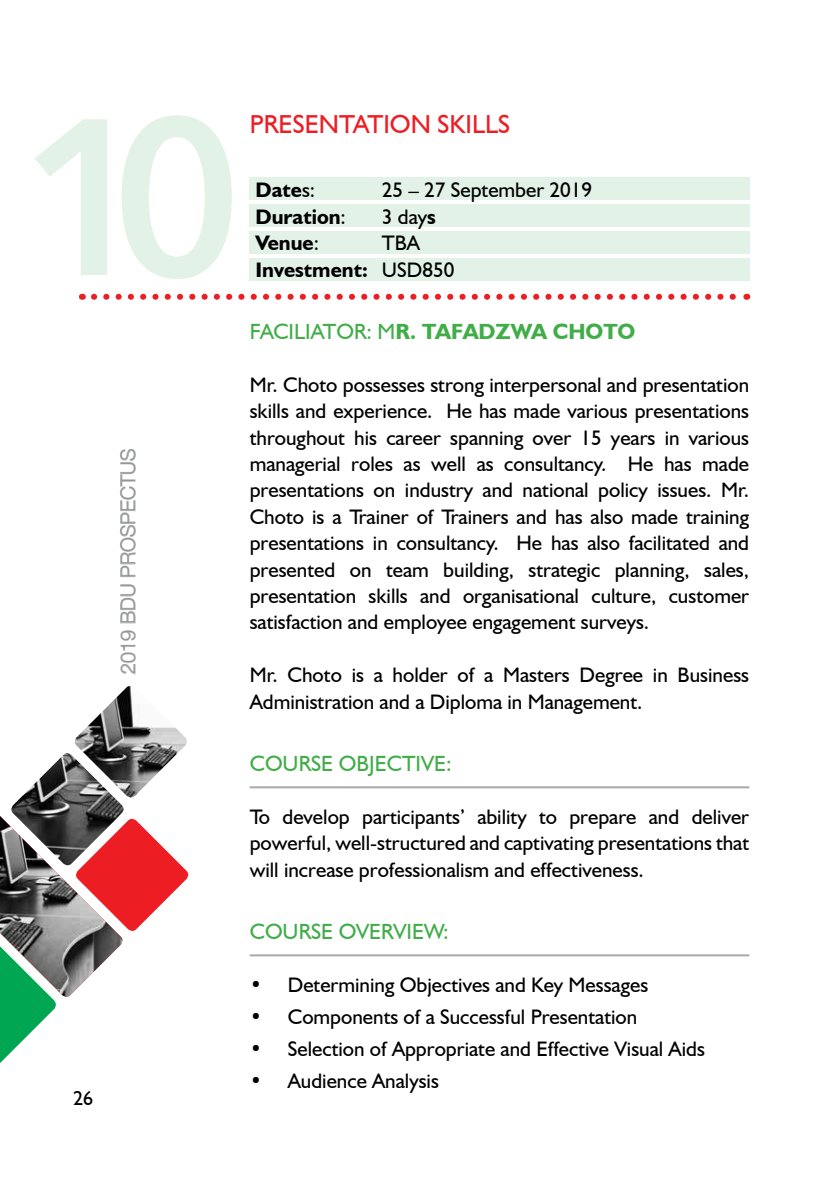
<style>
.page{position:relative;width:840px;height:1191px;background:#fff}
.page>*{position:absolute;margin:0;border:0;box-sizing:border-box;transform-origin:0 0}
.t1{font:600 220px "Avenir Next";color:#e3f2e7}
.t2{font:26px "Humanist 521 BT";color:#ed1d24}
.t3{font:22px "Humanist 521 BT";color:#41ad49}
.t4{font:700 22px "Humanist 521 BT";color:#41ad49}
.t5{font:21px/26.4px "Humanist 521 BT";color:#000;text-align:justify}
.t6{font:700 21px/26.4px "Humanist 521 BT";color:#000}
.t7{font:300 20px "Helvetica Neue";color:#939598}
.t8{font:20px "Humanist 521 BT";color:#000}
.s1{font-weight:400}
.s2{font-weight:700}
</style>
<div class="page">
<svg style="left:120px;top:630px;width:16px;height:44px"></svg>
<svg style="left:120px;top:584px;width:16px;height:40px"></svg>
<svg style="left:120px;top:449px;width:16px;height:128px"></svg>
<svg style="left:0;top:818px;width:189px;height:245px"></svg>
<img style="left:0;top:816px;width:125px;height:183px">
<img style="left:9px;top:753px;width:117px;height:114px">
<img style="left:72px;top:685px;width:115px;height:115px">
<div style="left:249px;top:231px;width:500px;height:22px;background:#e3f2e7"></div>
<div style="left:249px;top:258px;width:500px;height:22px;background:#e3f2e7"></div>
<div style="left:249px;top:204px;width:500px;height:22px;background:#e3f2e7"></div>
<div style="left:249px;top:177px;width:500px;height:23px;background:#e3f2e7"></div>
<svg style="left:94px;top:294px;width:642px;height:6px"></svg>
<hr style="left:249px;top:954px;width:500px;height:2px;background:#a7a9ac">
<hr style="left:249px;top:786px;width:500px;height:2px;background:#a7a9ac">
<h1 class="t1" style="left:19px;top:10px;width:226px">10</h1>
<p class="t2" style="left:249px;top:108px;width:30px">Presentation</p>
<p class="t2" style="left:437px;top:108px;width:25px">Skills</p>
<p class="t6" style="left:255px;top:176px;width:61px">Date<span class="s1">s:</span></p>
<p class="t5" style="left:381px;top:177px;width:211px">25 – 27 September 2019</p>
<p class="t6" style="left:255px;top:203px;width:92px">Duration<span class="s1">:</span></p>
<p class="t5" style="left:381px;top:203px;width:55px">3 day<span class="s2">s</span></p>
<p class="t6" style="left:255px;top:229px;width:65px">Venue<span class="s1">:</span></p>
<p class="t6" style="left:255px;top:229px;width:200px;text-indent:126px"><span class="s1">TBA<br></span>Investment: <span class="s1">USD850</span></p>
<p class="t7" style="left:112px;top:674px;width:227px;rotate:-90deg">2019 BDU PROSPECTUS</p>
<p class="t8" style="left:73px;top:1086px;width:22px">26</p>
<p class="t3" style="left:249px;top:318px;width:24px">Faciliator</p>
<p class="t4" style="left:366px;top:318px;width:270px"><span class="s1">: M</span>r. Tafadzwa Choto</p>
<p class="t5" style="left:249px;top:371px;width:500px">Mr. Choto possesses strong interpersonal and presentation skills and experience. He has made various presentations throughout his career spanning over 15 years in various managerial roles as well as consultancy. He has made presentations on industry and national policy issues. Mr.<br>Choto is a Trainer of Trainers and has also made training presentations in consultancy. He has also facilitated and presented on team building, strategic planning, sales, presentation skills and organisational culture, customer satisfaction and employee engagement surveys.</p>
<p class="t5" style="left:249px;top:661px;width:500px">Mr. Choto is a holder of a Masters Degree in Business<br>Administration and a Diploma in Management.</p>
<p class="t3" style="left:249px;top:750px;width:203px">COURSE OBJECTIVE:</p>
<p class="t5" style="left:249px;top:803px;width:500px">To develop participants’ ability to prepare and deliver powerful, well-structured and captivating presentations that will increase professionalism and effectiveness.</p>
<p class="t3" style="left:249px;top:918px;width:200px">COURSE OVERVIEW:</p>
<p class="t5" style="left:249px;top:971px;width:400px">• Determining Objectives and Key Messages</p>
<p class="t5" style="left:249px;top:1003px;width:389px">• Components of a Successful Presentation</p>
<p class="t5" style="left:249px;top:1035px;width:456px">• Selection of Appropriate and Effective Visual Aids</p>
<p class="t5" style="left:249px;top:1067px;width:190px">• Audience Analysis</p>
</div>
